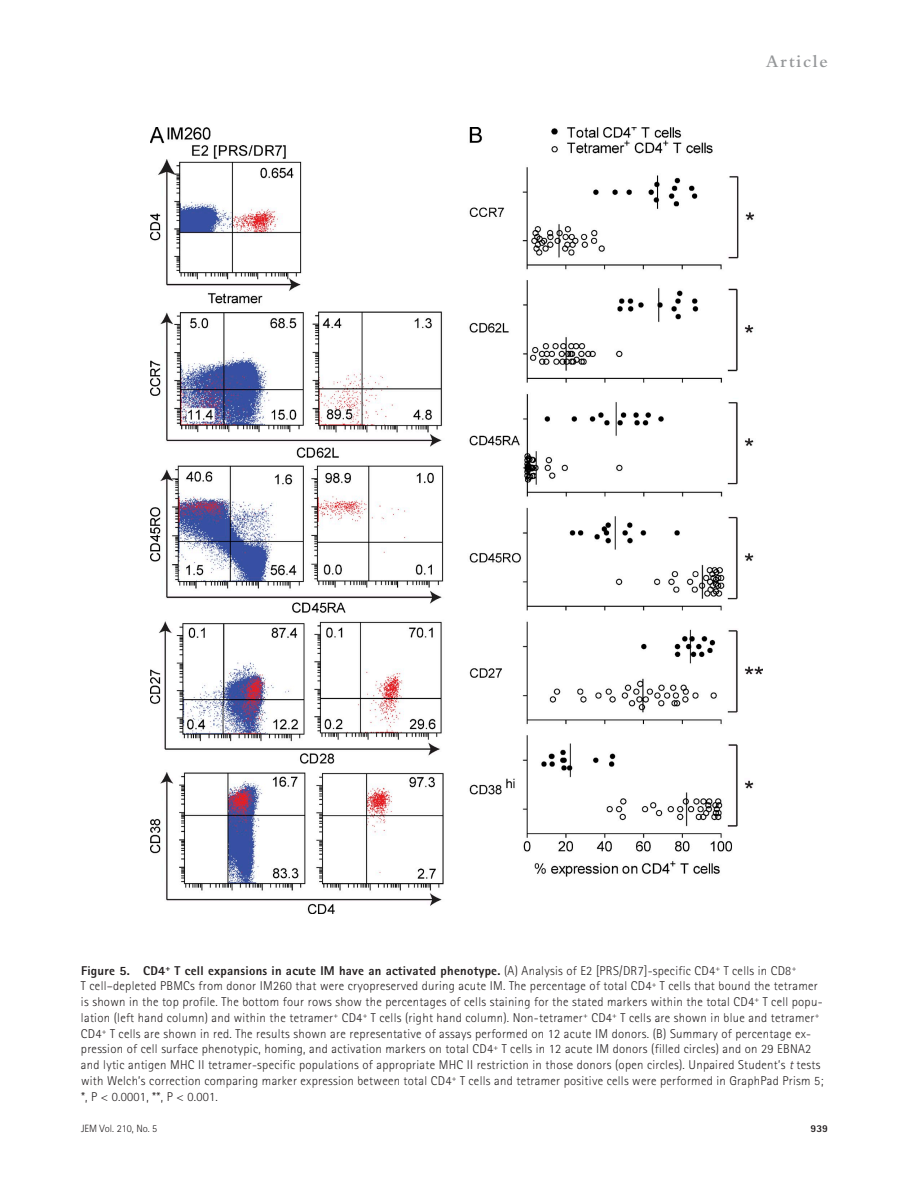
<style>
.page{position:relative;width:918px;height:1188px;background:#fff}
.page>*{position:absolute;margin:0;border:0;box-sizing:border-box;transform-origin:0 0}
.t1{font:600 18px "Bembo Std";letter-spacing:.1em;color:#949698}
.t2{font:300 12.75px/15.8px "Rotis Sans Serif Std";letter-spacing:.02em;color:#231f20}
.t3{font:300 10.5px "Rotis Sans Serif Std";color:#231f20}
.t4{font:800 10.5px "Rotis Sans Serif Std";color:#231f20}
.s1{font-weight:800}
.s2{font-style:italic}
</style>
<div class="page">
<img style="left:150px;top:127px;width:612px;height:787px">
<h1 class="t1" style="left:766px;top:51px;width:64px">Article</h1>
<p class="t2" style="left:81px;top:962px;width:744px"><span class="s1">Figure 5. CD4</span><sup>+</sup> <span class="s1">T cell expansions in acute IM have an activated phenotype.</span> (A) Analysis of E2 [PRS/DR7]-specific CD4<sup>+</sup> T cells in CD8<sup>+<br></sup>T cell–depleted PBMCs from donor IM260 that were cryopreserved during acute IM. The percentage of total CD4<sup>+</sup> T cells that bound the tetramer is shown in the top profile. The bottom four rows show the percentages of cells staining for the stated markers within the total CD4<sup>+</sup> T cell popu&shy;lation (left hand column) and within the tetramer<sup>+</sup> CD4<sup>+</sup> T cells (right hand column). Non-tetramer<sup>+</sup> CD4<sup>+</sup> T cells are shown in blue and tetramer<sup>+ </sup>CD4<sup>+</sup> T cells are shown in red. The results shown are representative of assays performed on 12 acute IM donors. (B) Summary of percentage ex&shy;pression of cell surface phenotypic, homing, and activation markers on total CD4<sup>+</sup> T cells in 12 acute IM donors (filled circles) and on 29 EBNA2 and lytic antigen MHC II tetramer-specific populations of appropriate MHC II restriction in those donors (open circles). Unpaired Student’s <span class="s2">t</span> tests with Welch’s correction comparing marker expression between total CD4<sup>+</sup> T cells and tetramer positive cells were performed in GraphPad Prism 5; *, P &lt; 0.0001, **, P &lt; 0.001.</p>
<p class="t3" style="left:81px;top:1123px;width:78px">JEM Vol. 210, No. 5</p>
<p class="t4" style="left:811px;top:1122px;width:19px">939</p>
</div>
